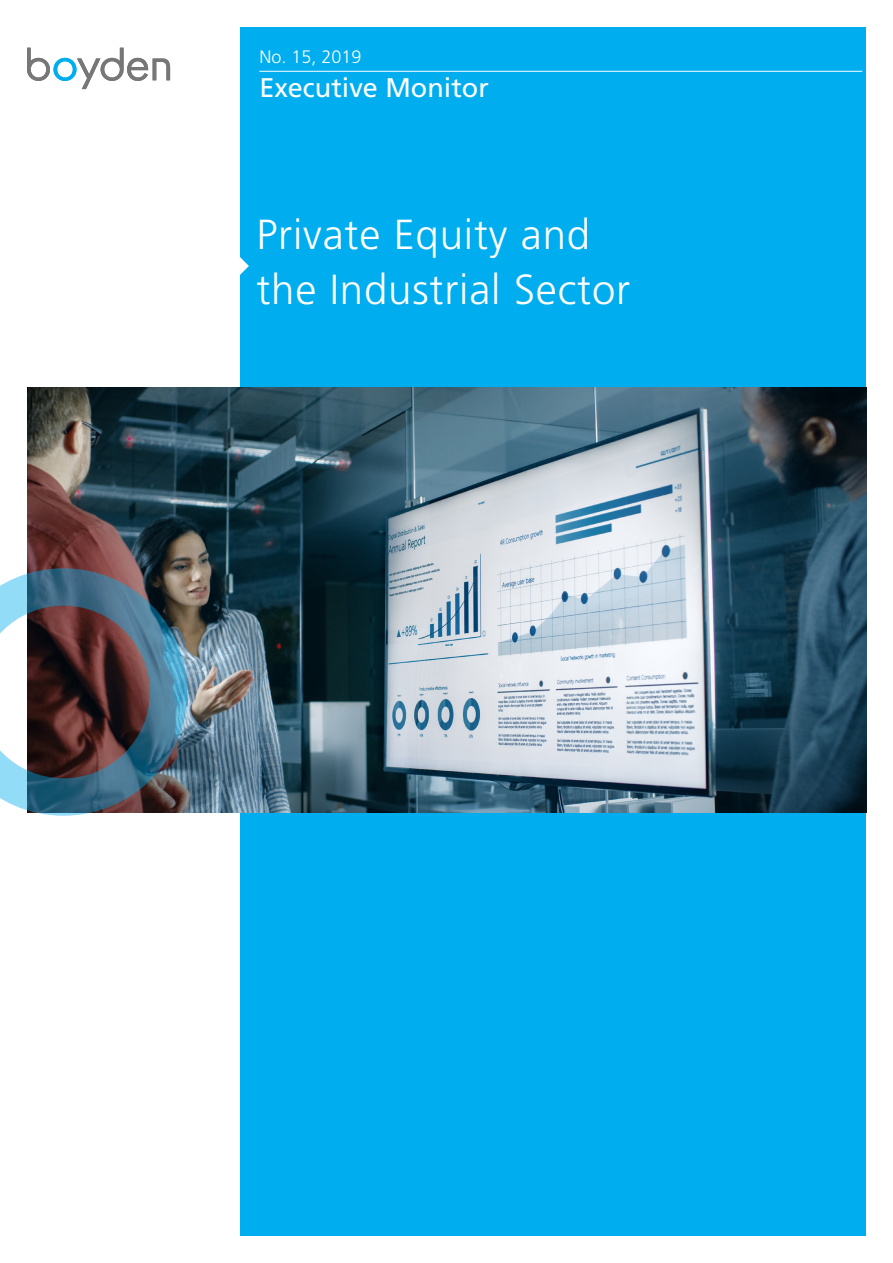
<style>
.page{position:relative;width:893px;height:1263px;background:#fff}
.page>*{position:absolute;margin:0;border:0;box-sizing:border-box;transform-origin:0 0}
.t1{font:300 42px/55.5px "Frutiger";letter-spacing:.02em;color:#fff}
.Body_Text{font:27px "Frutiger";color:#fff}
.Body_Text-2{font:300 18px "Frutiger";color:#fff}
</style>
<div class="page">
<div style="left:240px;top:27px;width:626px;height:1209px;background:#00aeef"></div>
<img style="left:27px;top:387px;width:839px;height:426px">
<svg style="left:27px;top:48px;width:143px;height:41px"></svg>
<svg style="left:0;top:568px;width:187px;height:248px;background:#606771"></svg>
<hr style="left:259px;top:71px;width:603px;height:1px;background:#fff">
<svg style="left:240px;top:257px;width:9px;height:18px"></svg>
<p class="Body_Text-2" style="left:259px;top:46px;width:104px">No. 15, 2019</p>
<p class="Body_Text" style="left:259px;top:72px;width:231px">Executive Monitor</p>
<p class="t1" style="left:256px;top:207px;width:375px">Private Equity and the Industrial Sector</p>
</div>
